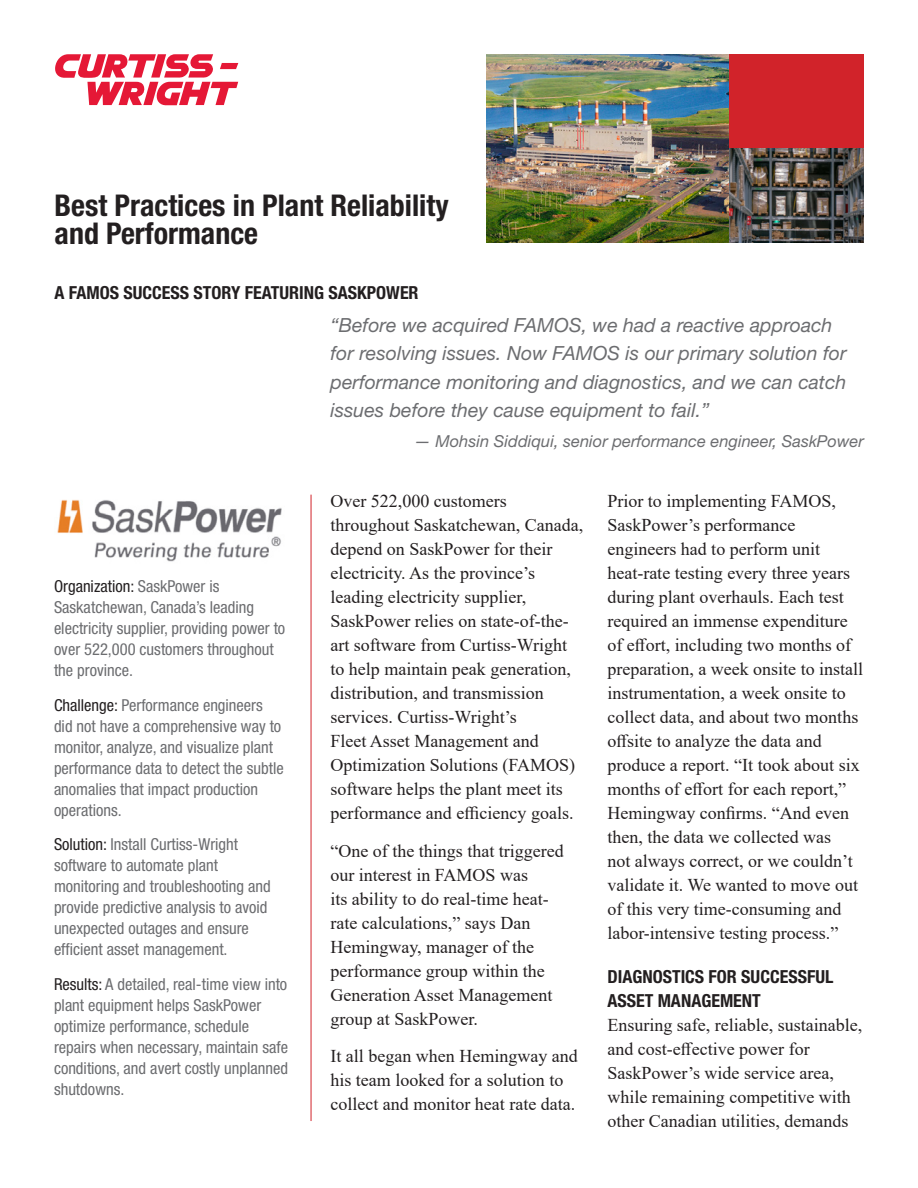
<style>
.page{position:relative;width:918px;height:1188px;background:#fff}
.page>*{position:absolute;margin:0;border:0;box-sizing:border-box;transform-origin:0 0}
.t1{font:700 condensed 30px/28.5px "Helvetica Neue LT Std";color:#231f20}
.pull_quote_left_alig{font:italic 19.5px/28.5px "Helvetica Neue LT Std";color:#6c6d70}
.main_text{font:18px/24px "Times New Roman";color:#231f20}
.headerline{font:700 condensed 18px/24px "Helvetica Neue LT Std";color:#231f20}
.snapshot{font:condensed 16.5px/21px "Helvetica Neue LT Std";color:#6c6d70}
.t2{font:italic 16.5px "Helvetica Neue LT Std";color:#6c6d70}
.s1{color:#231f20}
</style>
<div class="page">
<img style="left:57px;top:499px;width:225px;height:63px">
<svg style="left:55px;top:54px;width:183px;height:51px"></svg>
<hr style="left:311px;top:495px;width:1px;height:626px;background:#d1232a">
<img style="left:486px;top:54px;width:244px;height:189px">
<div style="left:730px;top:54px;width:134px;height:94px;background:#d1232a"></div>
<img style="left:730px;top:148px;width:134px;height:95px">
<p class="t1" style="left:55px;top:190px;width:396px">Best Practices in Plant Reliability and Performance</p>
<p class="headerline" style="left:55px;top:280px;width:366px">A FAMOS SUCCESS STORY FEATURING SASKPOWER</p>
<p class="pull_quote_left_alig" style="left:330px;top:310px;width:518px">“Before we acquired FAMOS, we had a reactive approach for resolving issues. Now FAMOS is our primary solution for performance monitoring and diagnostics, and we can catch issues before they cause equipment to fail.”</p>
<p class="t2" style="left:414px;top:432px;width:451px">— Mohsin Siddiqui, senior performance engineer, SaskPower</p>
<p class="snapshot" style="left:54px;top:576px;width:233px"><span class="s1">Organization:</span> SaskPower is<br>Saskatchewan, Canada’s leading electricity supplier, providing power to over 522,000 customers throughout the province.</p>
<p class="snapshot" style="left:54px;top:694px;width:231px"><span class="s1">Challenge:</span> Performance engineers did not have a comprehensive way to monitor, analyze, and visualize plant performance data to detect the subtle anomalies that impact production operations.</p>
<p class="snapshot" style="left:54px;top:834px;width:218px"><span class="s1">Solution:</span> Install Curtiss-Wright software to automate plant monitoring and troubleshooting and provide predictive analysis to avoid unexpected outages and ensure efficient asset management.</p>
<p class="snapshot" style="left:54px;top:973px;width:236px"><span class="s1">Results:</span> A detailed, real-time view into plant equipment helps SaskPower optimize performance, schedule repairs when necessary, maintain safe conditions, and avert costly unplanned shutdowns.</p>
<p class="main_text" style="left:330px;top:489px;width:254px">Over 522,000 customers throughout Saskatchewan, Canada, depend on SaskPower for their electricity. As the province’s leading electricity supplier,<br>SaskPower relies on state-of-the&shy;art software from Curtiss-Wright to help maintain peak generation, distribution, and transmission services. Curtiss-Wright’s<br>Fleet Asset Management and<br>Optimization Solutions (FAMOS) software helps the plant meet its performance and efficiency goals.</p>
<p class="main_text" style="left:330px;top:838px;width:235px">“One of the things that triggered our interest in FAMOS was<br>its ability to do real-time heat&shy;rate calculations,” says Dan<br>Hemingway, manager of the performance group within the<br>Generation Asset Management group at SaskPower.</p>
<p class="main_text" style="left:330px;top:1044px;width:249px">It all began when Hemingway and his team looked for a solution to collect and monitor heat rate data.</p>
<p class="main_text" style="left:607px;top:489px;width:257px">Prior to implementing FAMOS,<br>SaskPower’s performance engineers had to perform unit heat-rate testing every three years during plant overhauls. Each test required an immense expenditure of effort, including two months of preparation, a week onsite to install instrumentation, a week onsite to collect data, and about two months offsite to analyze the data and produce a report. “It took about six months of effort for each report,”<br>Hemingway confirms. “And even then, the data we collected was<br>not always correct, or we couldn’t validate it. We wanted to move out of this very time-consuming and labor-intensive testing process.”</p>
<p class="headerline" style="left:607px;top:965px;width:228px">DIAGNOSTICS FOR SUCCESSFUL<br>ASSET MANAGEMENT</p>
<p class="main_text" style="left:607px;top:1013px;width:256px">Ensuring safe, reliable, sustainable, and cost-effective power for SaskPower’s wide service area, while remaining competitive with other Canadian utilities, demands</p>
</div>
